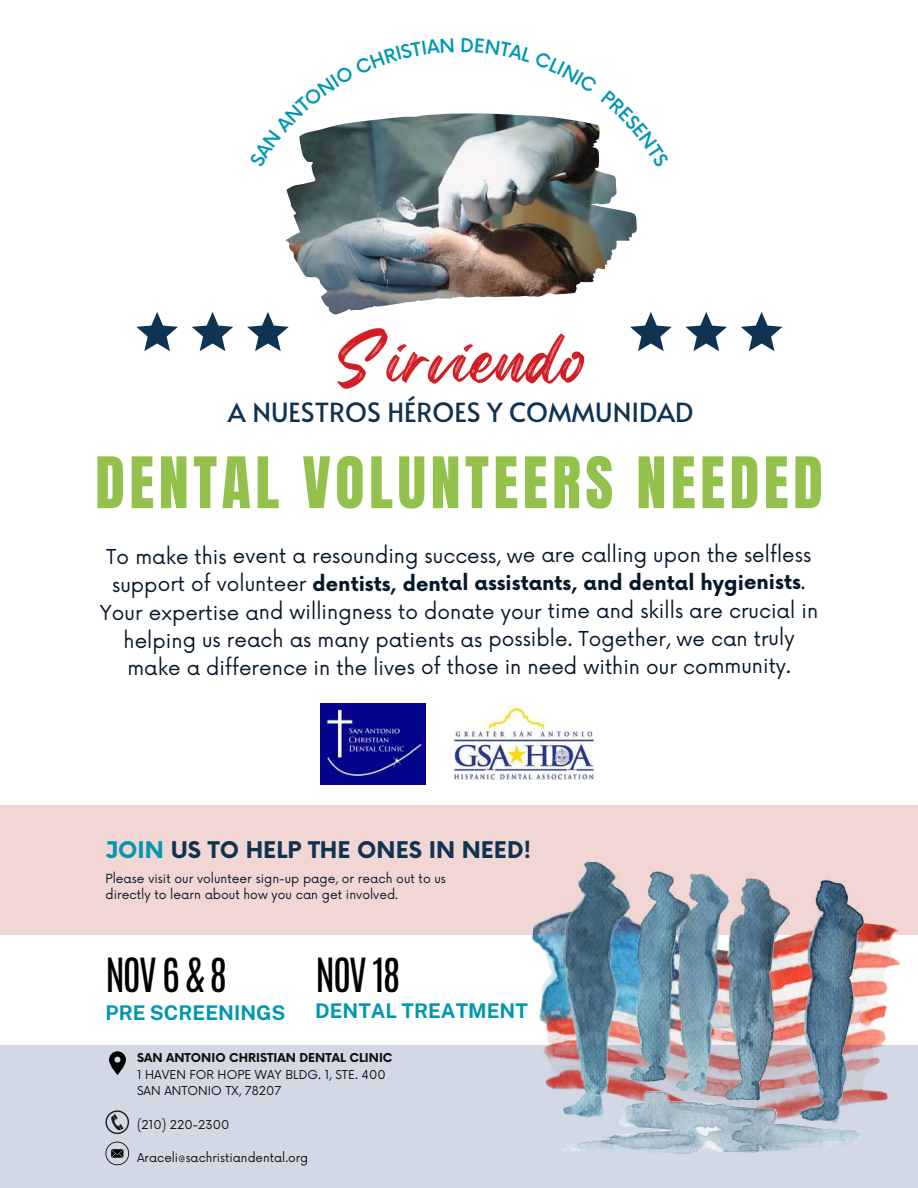
<style>
.page{position:relative;width:918px;height:1188px;background:#fff}
.page>*{position:absolute;margin:0;border:0;box-sizing:border-box;transform-origin:0 0}
.t1{font:61.2px "Regular Brush";color:#d11e25}
.t2{font:60.3px "Anton";letter-spacing:.075em;color:#93c24c}
.t3{font:39.3px "Antonio";letter-spacing:-.05em;color:#000}
.t4{font:26.4px "Alata";color:#0f3353}
.t5{font:700 22.35px "Now";color:#0f3353}
.t6{font:700 20.25px "Public Sans";color:#0097b2}
.t7{font:20.1px/27.9px "Now";letter-spacing:-.005em;color:#061728;text-align:center}
.t8{font:12.3px/16.6px "Now";color:#061728}
.t9{font:12px/16.6px "Now";color:#101010}
.t10{font:700 12px "Now";color:#101010}
.s1{font-weight:700}
.s2{color:#0097b2}
</style>
<div class="page">
<svg style="left:136px;top:312px;width:42px;height:39px"></svg>
<svg style="left:192px;top:312px;width:41px;height:39px"></svg>
<svg style="left:247px;top:312px;width:42px;height:39px"></svg>
<svg style="left:630px;top:312px;width:42px;height:39px"></svg>
<svg style="left:685px;top:312px;width:42px;height:39px"></svg>
<svg style="left:741px;top:312px;width:41px;height:39px"></svg>
<img style="left:532px;top:935px;width:369px;height:110px">
<div style="left:0;top:806px;width:918px;height:129px;background:#f2d6d3"></div>
<div style="left:0;top:1045px;width:918px;height:143px;background:#d2d8e4"></div>
<svg style="left:105px;top:1110px;width:24px;height:24px"></svg>
<svg style="left:105px;top:1142px;width:24px;height:23px"></svg>
<svg style="left:109px;top:1051px;width:17px;height:24px"></svg>
<img style="left:555px;top:863px;width:311px;height:290px">
<img style="left:449px;top:703px;width:148px;height:77px">
<img style="left:320px;top:703px;width:106px;height:81px">
<img style="left:286px;top:113px;width:350px;height:201px">
<svg style="left:286px;top:113px;width:168px;height:54px"></svg>
<svg style="left:462px;top:113px;width:174px;height:54px"></svg>
<h1 class="t1" style="left:336px;top:311px;width:251px">Sirviendo</h1>
<h3 class="t4" style="left:228px;top:393px;width:467px">A NUESTROS HÉROES Y COMMUNIDAD</h3>
<h2 class="t2" style="left:95px;top:440px;width:729px">DENTAL VOLUNTEERS NEEDED</h2>
<p class="t7" style="left:100px;top:542px;width:720px">To make this event a resounding success, we are calling upon the selfless support of volunteer <span class="s1">dentists, dental assistants, and dental hygienists</span>.<br>Your expertise and willingness to donate your time and skills are crucial in helping us reach as many patients as possible. Together, we can truly make a difference in the lives of those in need within our community.</p>
<p class="t5" style="left:105px;top:838px;width:428px"><span class="s2">JOIN</span> US TO HELP THE ONES IN NEED!</p>
<p class="t8" style="left:105px;top:870px;width:342px">Please visit our volunteer sign-up page, or reach out to us directly to learn about how you can get involved.</p>
<h3 class="t3" style="left:105px;top:947px;width:123px">NOV6&amp;8</h3>
<p class="t6" style="left:105px;top:1001px;width:182px">PRE SCREENINGS</p>
<h3 class="t3" style="left:316px;top:947px;width:86px">NOV 18</h3>
<p class="t6" style="left:315px;top:999px;width:214px">DENTAL TREATMENT</p>
<p class="t10" style="left:137px;top:1051px;width:257px">SAN ANTONIO CHRISTIAN DENTAL CLINIC</p>
<p class="t9" style="left:137px;top:1067px;width:250px">1 HAVEN FOR HOPE WAY BLDG. 1, STE. 400<br>SAN ANTONIO TX, 78207</p>
<p class="t9" style="left:137px;top:1117px;width:94px">(210) 220-2300</p>
<p class="t9" style="left:137px;top:1150px;width:173px">Araceli@sachristiandental.org</p>
</div>
